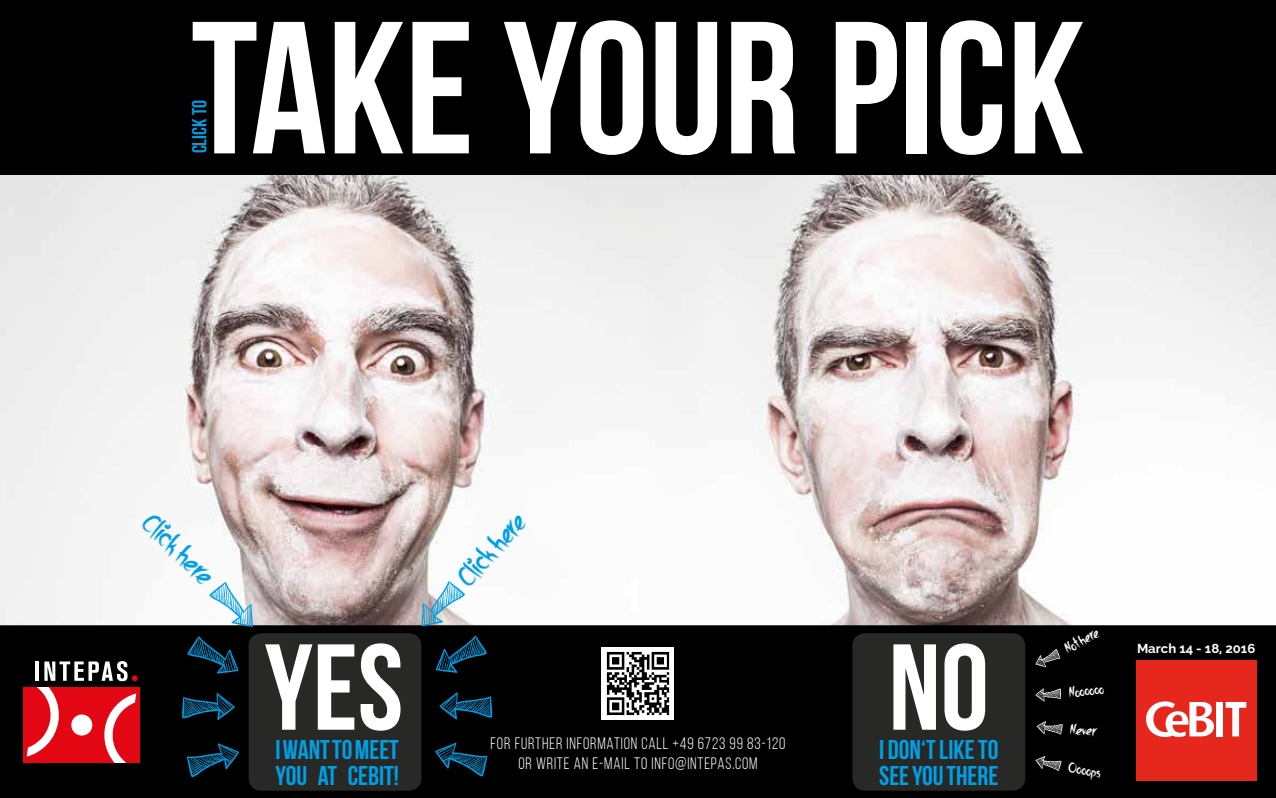
<style>
.page{position:relative;width:1276px;height:798px;background:#fff}
.page>*{position:absolute;margin:0;border:0;box-sizing:border-box;transform-origin:0 0}
.t1{font:187.65px "Bebas Neue";color:#fff}
.t2{font:121.8px "Bebas Neue";color:#fff}
.t3{font:700 27px/25.5px "Bebas Neue";color:#009fe3}
.t4{font:24.6px "Buried K9";color:#009fe3}
.t5{font:700 20.25px "Bebas Neue";color:#009fe3}
.t6{font:16.5px/19.8px "Bebas Neue";letter-spacing:.05em;color:#fff;text-align:center}
.t7{font:700 13.05px "Raleway";color:#fff}
.t8{font:12.6px "Buried K9";color:#fff}
</style>
<div class="page">
<img style="left:0;top:175px;width:1276px;height:450px">
<div style="left:0;top:625px;width:1276px;height:172px;background:#000"></div>
<div style="left:0;top:0;width:1276px;height:175px;background:#000"></div>
<div style="left:602px;top:647px;width:72px;height:72px;background:#fff"></div>
<img style="left:606px;top:651px;width:64px;height:64px">
<div style="left:1136px;top:659px;width:120px;height:120px;background:#e5271d"></div>
<div style="left:1216px;top:701px;width:7px;height:35px;background:#fff"></div>
<svg style="left:1225px;top:702px;width:21px;height:34px"></svg>
<svg style="left:1146px;top:701px;width:68px;height:35px"></svg>
<div style="left:249px;top:633px;width:172px;height:157px;background:#282827;border-radius:13px"></div>
<div style="left:852px;top:633px;width:173px;height:157px;background:#282827;border-radius:13px"></div>
<div style="left:24px;top:687px;width:116px;height:75px;background:#e30613"></div>
<svg style="left:71px;top:714px;width:22px;height:22px"></svg>
<svg style="left:27px;top:687px;width:32px;height:69px"></svg>
<svg style="left:104px;top:693px;width:32px;height:69px"></svg>
<hr style="left:35px;top:661px;width:4px;height:19px;background:#fff">
<svg style="left:44px;top:660px;width:94px;height:21px"></svg>
<svg style="left:209px;top:581px;width:44px;height:45px"></svg>
<svg style="left:182px;top:692px;width:53px;height:28px"></svg>
<svg style="left:187px;top:636px;width:51px;height:37px;background:#002231"></svg>
<svg style="left:187px;top:743px;width:52px;height:34px;background:#002535"></svg>
<svg style="left:421px;top:580px;width:44px;height:46px"></svg>
<svg style="left:439px;top:691px;width:53px;height:28px"></svg>
<svg style="left:436px;top:635px;width:51px;height:37px;background:#002231"></svg>
<svg style="left:435px;top:742px;width:52px;height:34px;background:#002535"></svg>
<svg style="left:1035px;top:648px;width:25px;height:19px"></svg>
<svg style="left:1035px;top:688px;width:26px;height:13px"></svg>
<svg style="left:1036px;top:720px;width:26px;height:14px"></svg>
<svg style="left:1035px;top:755px;width:26px;height:15px"></svg>
<h1 class="t1" style="left:191px;top:-15px;width:895px">TAKE YOUR PICK</h1>
<p class="t5" style="left:188px;top:153px;width:55px;rotate:-90deg">CLICK TO</p>
<h3 class="t4" style="left:156px;top:509px;width:89px;rotate:44deg">Click here</h3>
<h3 class="t4" style="left:453px;top:572px;width:89px;rotate:-48deg">Click here</h3>
<h2 class="t2" style="left:265px;top:620px;width:140px">YES</h2>
<h2 class="t2" style="left:888px;top:620px;width:102px">NO</h2>
<h3 class="t3" style="left:879px;top:736px;width:121px">I DON‘T LIKE TO<br>SEE YOU THERE</h3>
<p class="t6" style="left:490px;top:733px;width:296px">FOR FURTHER INFORMATION CALL +49 6723 99 83-120<br>OR WRITE AN E-MAIL TO INFO@INTEPAS.COM</p>
<h3 class="t3" style="left:275px;top:736px;width:125px">I WANT TO MEET<br>YOU AT CEBIT!</h3>
<p class="t8" style="left:1062px;top:642px;width:38px;rotate:-28deg">Not here</p>
<p class="t8" style="left:1068px;top:685px;width:36px;rotate:-6deg">Noooooo</p>
<p class="t8" style="left:1071px;top:722px;width:27px;rotate:4deg">Never</p>
<p class="t8" style="left:1070px;top:759px;width:34px;rotate:10deg">Oooops</p>
<p class="t7" style="left:1137px;top:641px;width:120px">March 14 - 18, 2016</p>
</div>
